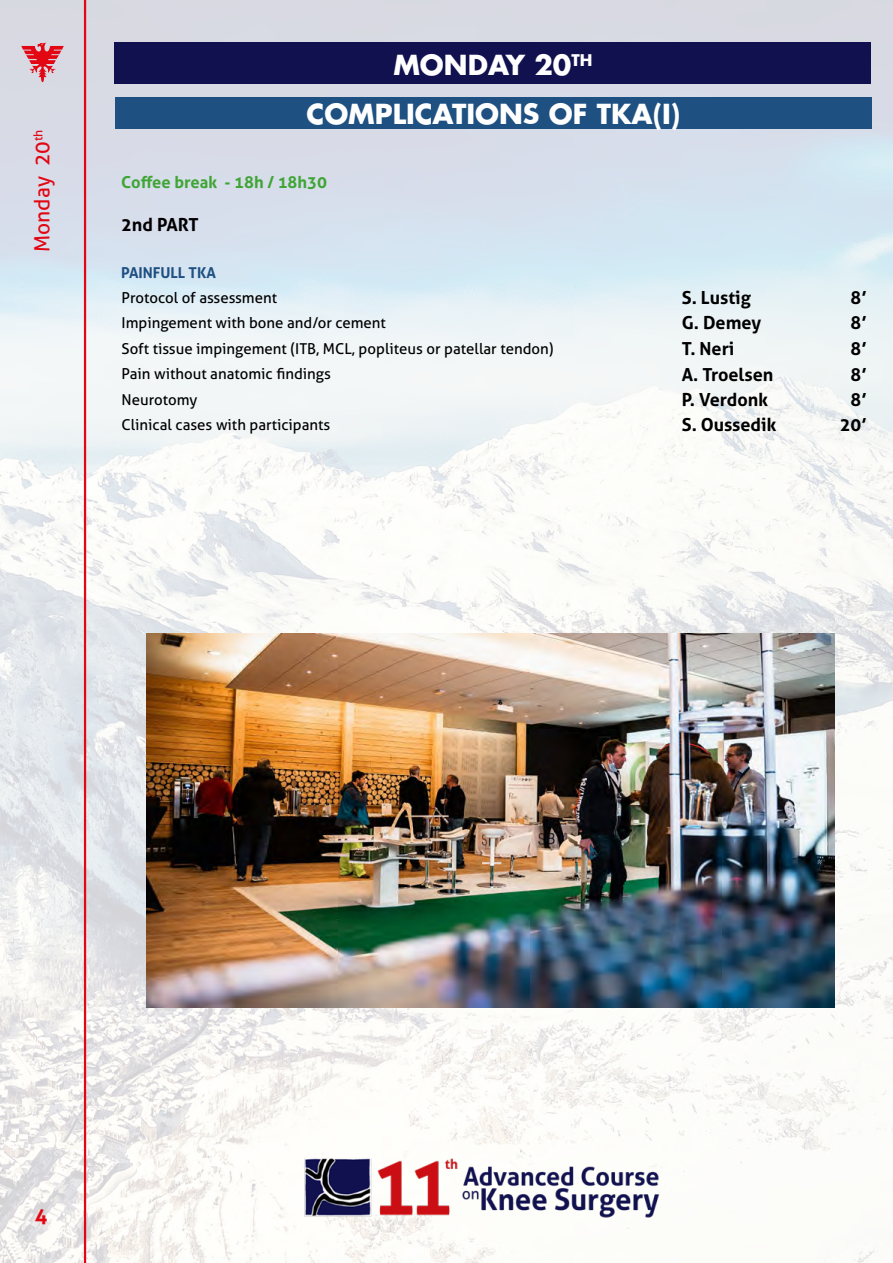
<style>
.page{position:relative;width:893px;height:1263px;background:#fff}
.page>*{position:absolute;margin:0;border:0;box-sizing:border-box;transform-origin:0 0}
.t1{font:700 27px "Futura";color:#fff}
.t2{font:21px "Aller";color:#e30613}
.t3{font:700 21px "Aller";color:#e30613}
.t4{font:700 18px "Aller";color:#000}
.t5{font:700 16.5px "Aller";color:#3fa535}
.t6{font:15px "Aller";color:#000}
.t7{font:700 15px "Aller";color:#1e5082}
</style>
<div class="page">
<img style="left:0;top:0;width:893px;height:1263px">
<hr style="left:84px;top:0;width:2px;height:1263px;background:#e30613">
<svg style="left:21px;top:43px;width:43px;height:39px"></svg>
<div style="left:115px;top:42px;width:756px;height:42px;background:#111150"></div>
<div style="left:115px;top:97px;width:757px;height:32px;background:#1e5082"></div>
<img style="left:146px;top:634px;width:688px;height:374px">
<img style="left:302px;top:1145px;width:361px;height:86px">
<h2 class="t2" style="left:29px;top:252px;width:124px;rotate:-90deg">Monday 20<sup>th</sup></h2>
<h1 class="t1" style="left:393px;top:46px;width:201px">MONDAY 20<sup>TH</sup></h1>
<h1 class="t1" style="left:306px;top:95px;width:375px">COMPLICATIONS OF TKA(I)</h1>
<p class="t5" style="left:121px;top:172px;width:207px">Coffee break - 18h / 18h30</p>
<p class="t4" style="left:121px;top:214px;width:79px">2nd PART</p>
<p class="t7" style="left:121px;top:263px;width:96px">PAINFULL TKA</p>
<p class="t6" style="left:122px;top:288px;width:157px">Protocol of assessment</p>
<p class="t4" style="left:682px;top:286px;width:71px">S. Lustig</p>
<p class="t4" style="left:851px;top:286px;width:18px">8’</p>
<p class="t6" style="left:122px;top:314px;width:266px">Impingement with bone and/or cement</p>
<p class="t4" style="left:682px;top:312px;width:81px">G. Demey</p>
<p class="t4" style="left:851px;top:312px;width:18px">8’</p>
<p class="t6" style="left:122px;top:339px;width:434px">Soft tissue impingement (ITB, MCL, popliteus or patellar tendon)</p>
<p class="t4" style="left:682px;top:337px;width:54px">T. Neri</p>
<p class="t4" style="left:851px;top:337px;width:18px">8’</p>
<p class="t6" style="left:122px;top:365px;width:211px">Pain without anatomic findings</p>
<p class="t4" style="left:682px;top:363px;width:93px">A. Troelsen</p>
<p class="t4" style="left:851px;top:363px;width:18px">8’</p>
<p class="t6" style="left:122px;top:390px;width:77px">Neurotomy</p>
<p class="t4" style="left:682px;top:388px;width:88px">P. Verdonk</p>
<p class="t4" style="left:851px;top:388px;width:18px">8’</p>
<p class="t6" style="left:122px;top:415px;width:210px">Clinical cases with participants</p>
<p class="t4" style="left:682px;top:414px;width:96px">S. Oussedik</p>
<p class="t4" style="left:840px;top:414px;width:29px">20’</p>
<h2 class="t3" style="left:35px;top:1203px;width:14px">4</h2>
</div>
